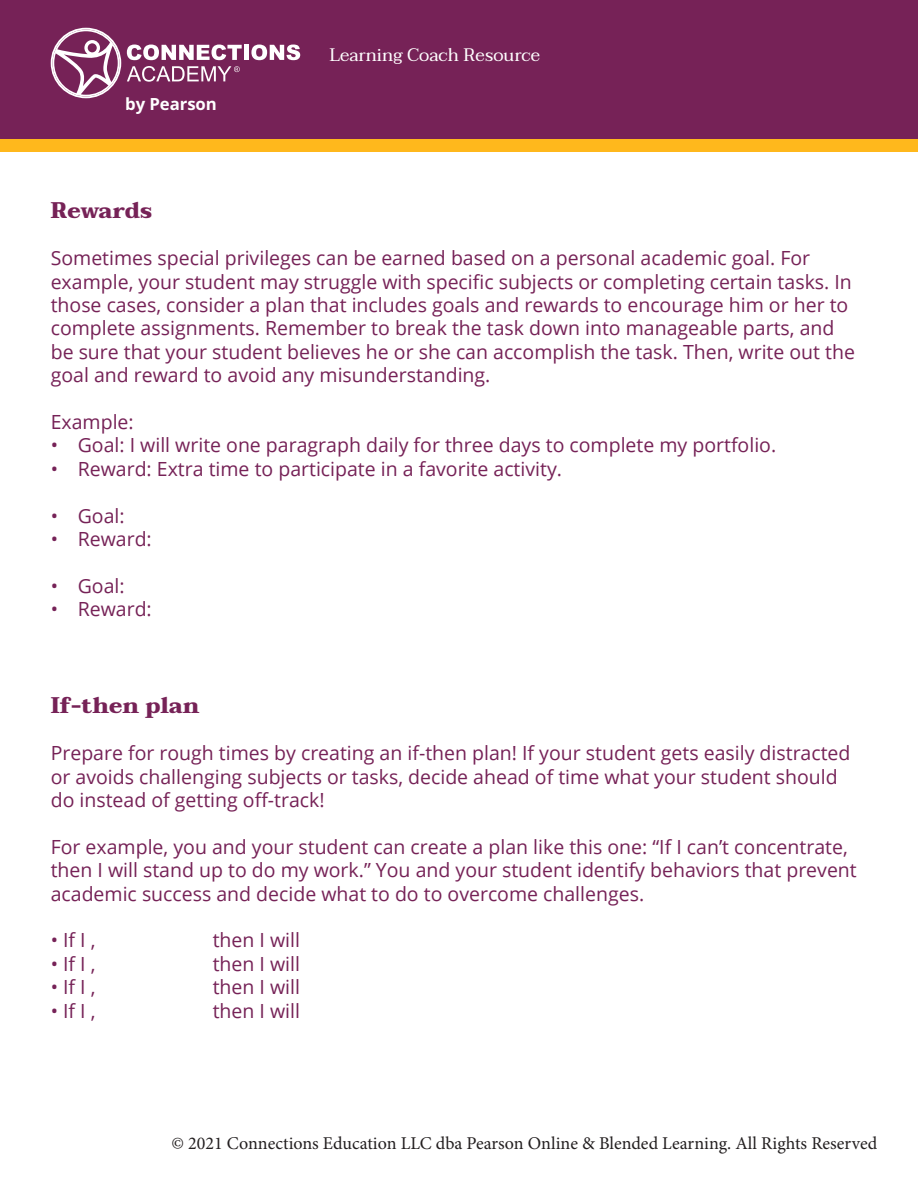
<style>
.page{position:relative;width:918px;height:1188px;background:#fff}
.page>*{position:absolute;margin:0;border:0;box-sizing:border-box;transform-origin:0 0}
.t1{font:800 22.5px "Taviraj";color:#762257}
.t2{font:19.5px/23.4px "Open Sans";color:#762257}
.t3{font:18px "Minion Pro";color:#231f20}
.t4{font:18px "Taviraj";color:#fff}
.t5{font:700 16.8px "Open Sans";letter-spacing:-.005em;color:#fff}
</style>
<div class="page">
<div style="left:0;top:117px;width:918px;height:34px;background:#ffb81c"></div>
<div style="left:0;top:0;width:918px;height:139px;background:#762257"></div>
<svg style="left:51px;top:28px;width:70px;height:70px"></svg>
<svg style="left:127px;top:45px;width:115px;height:15px"></svg>
<div style="left:244px;top:45px;width:5px;height:15px;background:#fff"></div>
<svg style="left:251px;top:45px;width:49px;height:15px"></svg>
<svg style="left:127px;top:66px;width:113px;height:16px"></svg>
<p class="t5" style="left:125px;top:92px;width:93px">by Pearson</p>
<p class="t4" style="left:329px;top:41px;width:212px">Learning Coach Resource</p>
<p class="t1" style="left:51px;top:198px;width:103px">Rewards</p>
<p class="t2" style="left:51px;top:246px;width:806px">Sometimes special privileges can be earned based on a personal academic goal. For example, your student may struggle with specific subjects or completing certain tasks. In those cases, consider a plan that includes goals and rewards to encourage him or her to complete assignments. Remember to break the task down into manageable parts, and be sure that your student believes he or she can accomplish the task. Then, write out the goal and reward to avoid any misunderstanding.</p>
<p class="t2" style="left:51px;top:410px;width:85px">Example:</p>
<p class="t2" style="left:51px;top:433px;width:727px">• Goal: I will write one paragraph daily for three days to complete my portfolio.</p>
<p class="t2" style="left:51px;top:457px;width:513px">• Reward: Extra time to participate in a favorite activity.</p>
<p class="t2" style="left:51px;top:503px;width:75px">• Goal:</p>
<p class="t2" style="left:51px;top:527px;width:103px">• Reward:</p>
<p class="t2" style="left:51px;top:574px;width:75px">• Goal:</p>
<p class="t2" style="left:51px;top:597px;width:103px">• Reward:</p>
<p class="t1" style="left:51px;top:693px;width:150px">If-then plan</p>
<p class="t2" style="left:51px;top:741px;width:801px">Prepare for rough times by creating an if-then plan! If your student gets easily distracted or avoids challenging subjects or tasks, decide ahead of time what your student should do instead of getting off-track!</p>
<p class="t2" style="left:51px;top:835px;width:808px">For example, you and your student can create a plan like this one: “If I can’t concentrate, then I will stand up to do my work.” You and your student identify behaviors that prevent academic success and decide what to do to overcome challenges.</p>
<p class="t2" style="left:51px;top:928px;width:46px">• If I ,</p>
<p class="t2" style="left:213px;top:928px;width:89px">then I will</p>
<p class="t2" style="left:51px;top:952px;width:46px">• If I ,</p>
<p class="t2" style="left:213px;top:952px;width:89px">then I will</p>
<p class="t2" style="left:51px;top:975px;width:46px">• If I ,</p>
<p class="t2" style="left:213px;top:975px;width:89px">then I will</p>
<p class="t2" style="left:51px;top:998px;width:46px">• If I ,</p>
<p class="t2" style="left:213px;top:998px;width:89px">then I will</p>
<p class="t3" style="left:172px;top:1131px;width:707px">© 2021 Connections Education LLC dba Pearson Online &amp; Blended Learning. All Rights Reserved</p>
</div>
